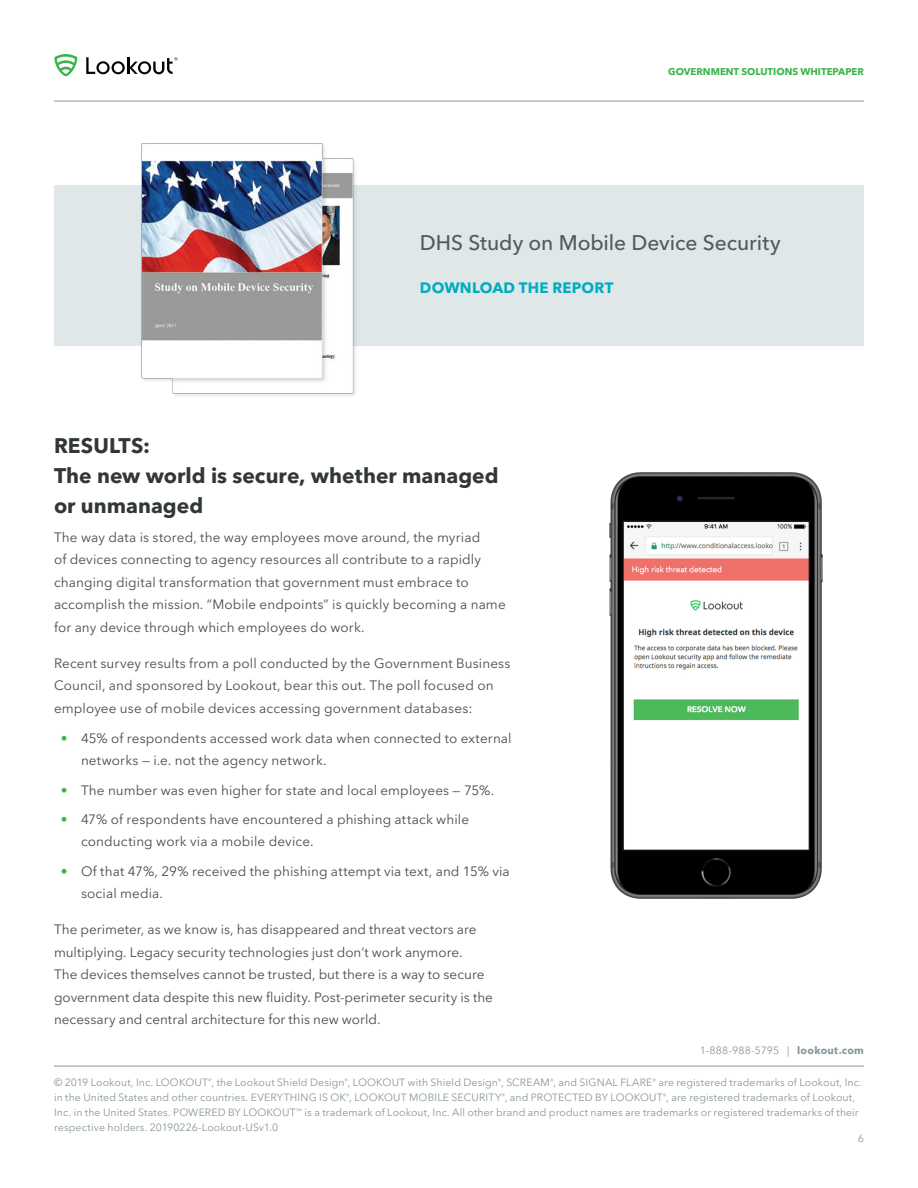
<style>
.page{position:relative;width:918px;height:1188px;background:#fff}
.page>*{position:absolute;margin:0;border:0;box-sizing:border-box;transform-origin:0 0}
.BodyCopy_Header{font:700 21px/30px "Avenir Next LT Pro";color:#313738}
.Lookout_Quote{font:500 21px "Avenir Next LT Pro";letter-spacing:-.005em;color:#53595c}
.Lookout_Quote-2{font:700 15px "Avenir Next LT Pro";letter-spacing:.01em;color:#00adbe}
.BodyCopy{font:13.5px/22.5px "Avenir Next LT Pro";letter-spacing:.01em;color:#444d51}
.t1{font:10.5px/15px "Avenir Next LT Pro";letter-spacing:.01em;color:#88969c}
.t2{font:700 9.75px "Avenir Next LT Pro";color:#3ab54a}
.s1{color:#3ab54a}
.s2{font-weight:700}
</style>
<div class="page">
<hr style="left:54px;top:101px;width:810px;height:1px;background:#88969c">
<svg style="left:54px;top:54px;width:23px;height:22px"></svg>
<svg style="left:86px;top:57px;width:92px;height:17px"></svg>
<hr style="left:54px;top:1066px;width:810px;height:1px;background:#88969c">
<div style="left:54px;top:186px;width:810px;height:160px;background:#e0e7e9"></div>
<img style="left:139px;top:143px;width:221px;height:253px">
<img style="left:610px;top:472px;width:212px;height:427px">
<p class="t2" style="left:668px;top:65px;width:197px">GOVERNMENT SOLUTIONS WHITEPAPER</p>
<p class="Lookout_Quote" style="left:420px;top:230px;width:362px">DHS Study on Mobile Device Security</p>
<p class="Lookout_Quote-2" style="left:420px;top:279px;width:195px">DOWNLOAD THE REPORT</p>
<p class="BodyCopy_Header" style="left:54px;top:430px;width:446px">RESULTS:<br>The new world is secure, whether managed or unmanaged</p>
<p class="BodyCopy" style="left:54px;top:526px;width:453px">The way data is stored, the way employees move around, the myriad<br>of devices connecting to agency resources all contribute to a rapidly changing digital transformation that government must embrace to accomplish the mission. “Mobile endpoints” is quickly becoming a name for any device through which employees do work.</p>
<p class="BodyCopy" style="left:54px;top:652px;width:458px">Recent survey results from a poll conducted by the Government Business<br>Council, and sponsored by Lookout, bear this out. The poll focused on employee use of mobile devices accessing government databases:</p>
<p class="BodyCopy" style="left:81px;top:727px;width:432px;text-indent:-20px"><span class="s1">•</span> 45% of respondents accessed work data when connected to external networks — i.e. not the agency network.</p>
<p class="BodyCopy" style="left:61px;top:779px;width:435px"><span class="s1">•</span> The number was even higher for state and local employees — 75%.</p>
<p class="BodyCopy" style="left:81px;top:808px;width:390px;text-indent:-20px"><span class="s1">•</span> 47% of respondents have encountered a phishing attack while conducting work via a mobile device.</p>
<p class="BodyCopy" style="left:81px;top:860px;width:430px;text-indent:-20px"><span class="s1">•</span> Of that 47%, 29% received the phishing attempt via text, and 15% via social media.</p>
<p class="BodyCopy" style="left:54px;top:918px;width:440px">The perimeter, as we know is, has disappeared and threat vectors are multiplying. Legacy security technologies just don’t work anymore.<br>The devices themselves cannot be trusted, but there is a way to secure government data despite this new fluidity. Post-perimeter security is the necessary and central architecture for this new world.</p>
<p class="t1" style="left:700px;top:1042px;width:166px">1-888-988-5795 | <span class="s2">lookout.com</span></p>
<p class="t1" style="left:54px;top:1075px;width:810px">© 2019 Lookout, Inc. LOOKOUT<sup>®</sup>, the Lookout Shield Design<sup>®</sup>, LOOKOUT with Shield Design<sup>®</sup>, SCREAM<sup>®</sup>, and SIGNAL FLARE<sup>®</sup> are registered trademarks of Lookout, Inc. in the United States and other countries. EVERYTHING IS OK<sup>®</sup>, LOOKOUT MOBILE SECURITY<sup>®</sup>, and PROTECTED BY LOOKOUT<sup>®</sup>, are registered trademarks of Lookout, Inc. in the United States. POWERED BY LOOKOUT<sup>™</sup> is a trademark of Lookout, Inc. All other brand and product names are trademarks or registered trademarks of their respective holders. 20190226-Lookout-USv1.0</p>
<p class="t1" style="left:858px;top:1131px;width:8px">6</p>
</div>
